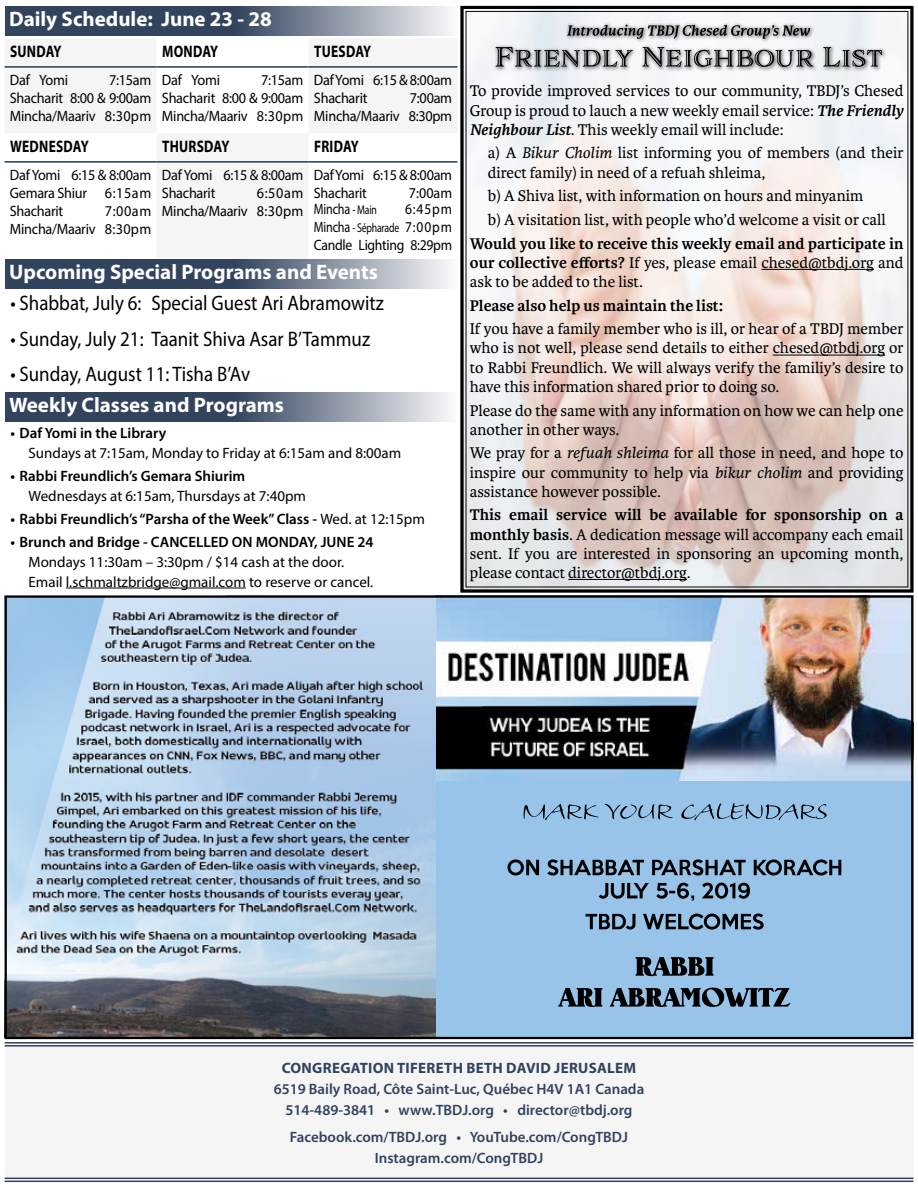
<style>
.page{position:relative;width:918px;height:1188px;background:#fff}
.page>*{position:absolute;margin:0;border:0;box-sizing:border-box;transform-origin:0 0}
.t1{font:21px "Myriad Pro";color:#000;scale:.9 1}
.t2{font:700 21px "Myriad Pro";color:#fff}
.t3{font:700 16.65px "Myriad Pro";letter-spacing:.02em;color:#000;scale:.8 1}
.t4{font:16.5px/19.2px "Karmina";color:#000;text-align:justify}
.t5{font:700 16.5px/19.2px "Karmina";color:#000;text-align:justify}
.t6{font:15px/18px "Myriad Pro";letter-spacing:-.02em;color:#000;text-align:justify;scale:.95 1}
.t7{font:15px/19.8px "Myriad Pro";color:#000}
.t8{font:600 15px/21px "Myriad Pro";color:#32435e;text-align:center}
.t9{font:600 15px "Myriad Pro";color:#000}
.t10{font:15px/18px "Myriad Pro";letter-spacing:-.02em;color:#000;text-align:justify;scale:.9 1}
.t11{font:700 15px "Myriad Pro";letter-spacing:.02em;color:#32435e}
.t12{font:15px "Myriad Pro";letter-spacing:-.02em;color:#000;scale:.81 1}
.t13{font:15px "Myriad Pro";letter-spacing:-.02em;color:#000;scale:.94 1}
.s1{font-size:12.75px}
.s2{font-weight:400}
.s3{font-weight:700;font-style:italic}
.s4{font-style:italic}
.s5{font-weight:700}
</style>
<div class="page">
<div style="left:5px;top:1042px;width:908px;height:140px;background:#f6f5f6"></div>
<hr style="left:5px;top:1042px;width:908px;height:2px;background:#32435e">
<hr style="left:5px;top:1045px;width:908px;height:2px;background:#32435e">
<hr style="left:5px;top:1178px;width:908px;height:1px;background:#32435e">
<hr style="left:5px;top:1181px;width:908px;height:1px;background:#32435e">
<svg style="left:5px;top:259px;width:444px;height:29px;background:#606d82"></svg>
<svg style="left:5px;top:392px;width:444px;height:29px;background:#606d82"></svg>
<hr style="left:66px;top:588px;width:180px;height:1px;background:#000">
<hr style="left:5px;top:66px;width:152px;height:2px;background:#32435e">
<hr style="left:157px;top:66px;width:152px;height:2px;background:#32435e">
<hr style="left:309px;top:66px;width:149px;height:2px;background:#32435e">
<hr style="left:5px;top:161px;width:152px;height:2px;background:#32435e">
<hr style="left:157px;top:161px;width:152px;height:2px;background:#32435e">
<hr style="left:309px;top:161px;width:149px;height:2px;background:#32435e">
<svg style="left:5px;top:6px;width:444px;height:29px;background:#606d82"></svg>
<svg style="left:460px;top:5px;width:454px;height:588px"></svg>
<hr style="left:761px;top:269px;width:113px;height:1px;background:#000">
<hr style="left:773px;top:355px;width:112px;height:1px;background:#000">
<hr style="left:568px;top:579px;width:119px;height:1px;background:#000">
<div style="left:493px;top:22px;width:394px;height:50px;background:#000;opacity:.75"></div>
<svg style="left:496px;top:47px;width:386px;height:20px;background:#9d9ea1"></svg>
<svg style="left:567px;top:25px;width:243px;height:14px;background:#929395"></svg>
<div style="left:226px;top:595px;width:687px;height:444px;background:#98c4e9"></div>
<img style="left:435px;top:598px;width:475px;height:183px">
<img style="left:8px;top:598px;width:427px;height:438px">
<svg style="left:558px;top:988px;width:232px;height:19px"></svg>
<svg style="left:636px;top:957px;width:78px;height:19px"></svg>
<svg style="left:586px;top:914px;width:178px;height:16px"></svg>
<svg style="left:599px;top:883px;width:151px;height:18px"></svg>
<svg style="left:508px;top:859px;width:333px;height:17px"></svg>
<svg style="left:524px;top:803px;width:303px;height:17px"></svg>
<div style="left:5px;top:595px;width:908px;height:444px;border:2px solid #000"></div>
<p class="t2" style="left:9px;top:5px;width:264px">Daily Schedule: June 23 - 28</p>
<p class="t3" style="left:10px;top:41px;width:66px">SUNDAY</p>
<p class="t3" style="left:162px;top:41px;width:72px">MONDAY</p>
<p class="t3" style="left:314px;top:41px;width:73px">TUESDAY</p>
<p class="t6" style="left:10px;top:71px;width:63px">Daf Yomi</p>
<p class="t6" style="left:10px;top:71px;width:150px;text-indent:99px">7:15am Shacharit 8:00 &amp; 9:00am Mincha/Maariv 8:30pm</p>
<p class="t6" style="left:162px;top:71px;width:63px">Daf Yomi</p>
<p class="t6" style="left:162px;top:71px;width:150px;text-indent:99px">7:15am Shacharit 8:00 &amp; 9:00am Mincha/Maariv 8:30pm</p>
<p class="t6" style="left:314px;top:71px;width:147px">Daf Yomi 6:15 &amp; 8:00am<br>Shacharit</p>
<p class="t6" style="left:314px;top:89px;width:147px;text-align:right">7:00am<br>Mincha/Maariv 8:30pm</p>
<p class="t3" style="left:10px;top:136px;width:100px">WEDNESDAY</p>
<p class="t3" style="left:162px;top:136px;width:86px">THURSDAY</p>
<p class="t3" style="left:314px;top:136px;width:58px">FRIDAY</p>
<p class="t6" style="left:10px;top:166px;width:150px">Daf Yomi 6:15 &amp; 8:00am Gemara Shiur 6:15am Shacharit</p>
<p class="t6" style="left:162px;top:166px;width:150px">Daf Yomi 6:15 &amp; 8:00am<br>Shacharit</p>
<p class="t6" style="left:314px;top:166px;width:147px">Daf Yomi 6:15 &amp; 8:00am<br>Shacharit</p>
<p class="t6" style="left:162px;top:184px;width:150px;text-align:right">6:50am<br>Mincha/Maariv 8:30pm</p>
<p class="t13" style="left:409px;top:183px;width:47px">7:00am</p>
<p class="t12" style="left:314px;top:199px;width:79px">Mincha <span class="s1">- Main</span></p>
<p class="t10" style="left:314px;top:199px;width:155px;text-indent:91px">6:45pm Mincha <span class="s1">- Sépharade</span> 7:00pm Candle Lighting 8:29pm</p>
<p class="t6" style="left:10px;top:202px;width:150px;text-align:right">7:00am<br>Mincha/Maariv 8:30pm</p>
<p class="t2" style="left:9px;top:259px;width:370px">Upcoming Special Programs and Events</p>
<p class="t1" style="left:11px;top:290px;width:416px">• Shabbat, July 6: Special Guest Ari Abramowitz</p>
<p class="t1" style="left:11px;top:326px;width:401px">• Sunday, July 21: Taanit Shiva Asar B’Tammuz</p>
<p class="t1" style="left:11px;top:361px;width:268px">• Sunday, August 11: Tisha B’Av</p>
<p class="t2" style="left:9px;top:391px;width:276px">Weekly Classes and Programs</p>
<p class="t9" style="left:11px;top:424px;width:157px">• Daf Yomi in the Library</p>
<p class="t7" style="left:29px;top:443px;width:374px">Sundays at 7:15am, Monday to Friday at 6:15am and 8:00am</p>
<p class="t9" style="left:11px;top:467px;width:236px">• Rabbi Freundlich’s Gemara Shiurim</p>
<p class="t7" style="left:29px;top:486px;width:279px">Wednesdays at 6:15am, Thursdays at 7:40pm</p>
<p class="t9" style="left:11px;top:509px;width:416px">• Rabbi Freundlich’s “Parsha of the Week” Class - <span class="s2">Wed. at 12:15pm</span></p>
<p class="t9" style="left:11px;top:532px;width:365px">• Brunch and Bridge - CANCELLED ON MONDAY, JUNE 24</p>
<p class="t7" style="left:29px;top:551px;width:346px">Mondays 11:30am – 3:30pm / $14 cash at the door.<br>Email l.schmaltzbridge@gmail.com to reserve or cancel.</p>
<p class="t4" style="left:470px;top:82px;width:435px">To provide improved services to our community, TBDJ’s Chesed Group is proud to lauch a new weekly email service: <span class="s3">The Friendly Neighbour List</span>. This weekly email will include:</p>
<p class="t4" style="left:488px;top:144px;width:417px">a) A <span class="s4">Bikur Cholim</span> list informing you of members (and their direct family) in need of a refuah shleima,</p>
<p class="t4" style="left:488px;top:184px;width:399px;line-height:23.7px">b) A Shiva list, with information on hours and minyanim<br>b) A visitation list, with people who’d welcome a visit or call</p>
<p class="t5" style="left:470px;top:234px;width:435px">Would you like to receive this weekly email and participate in our collective efforts? <span class="s2">If yes, please email chesed@tbdj.org and ask to be added to the list.</span></p>
<p class="t5" style="left:470px;top:296px;width:255px">Please also help us maintain the list:</p>
<p class="t4" style="left:470px;top:320px;width:435px">If you have a family member who is ill, or hear of a TBDJ member who is not well, please send details to either chesed@tbdj.org or to Rabbi Freundlich. We will always verify the familiy’s desire to have this information shared prior to doing so.</p>
<p class="t4" style="left:470px;top:401px;width:435px">Please do the same with any information on how we can help one another in other ways.</p>
<p class="t4" style="left:470px;top:444px;width:435px">We pray for a <span class="s4">refuah shleima</span> for all those in need, and hope to inspire our community to help via <span class="s4">bikur cholim</span> and providing assistance however possible.</p>
<p class="t4" style="left:470px;top:506px;width:435px"><span class="s5">This email service will be available for sponsorship on a monthly basis</span>. A dedication message will accompany each email sent. If you are interested in sponsoring an upcoming month, please contact director@tbdj.org.</p>
<p class="t11" style="left:282px;top:1058px;width:356px">CONGREGATION TIFERETH BETH DAVID JERUSALEM</p>
<p class="t8" style="left:274px;top:1078px;width:372px">6519 Baily Road, Côte Saint-Luc, Québec H4V 1A1 Canada<br>514-489-3841 • www.TBDJ.org • director@tbdj.org</p>
<p class="t8" style="left:290px;top:1126px;width:340px">Facebook.com/TBDJ.org • YouTube.com/CongTBDJ<br>Instagram.com/CongTBDJ</p>
</div>
